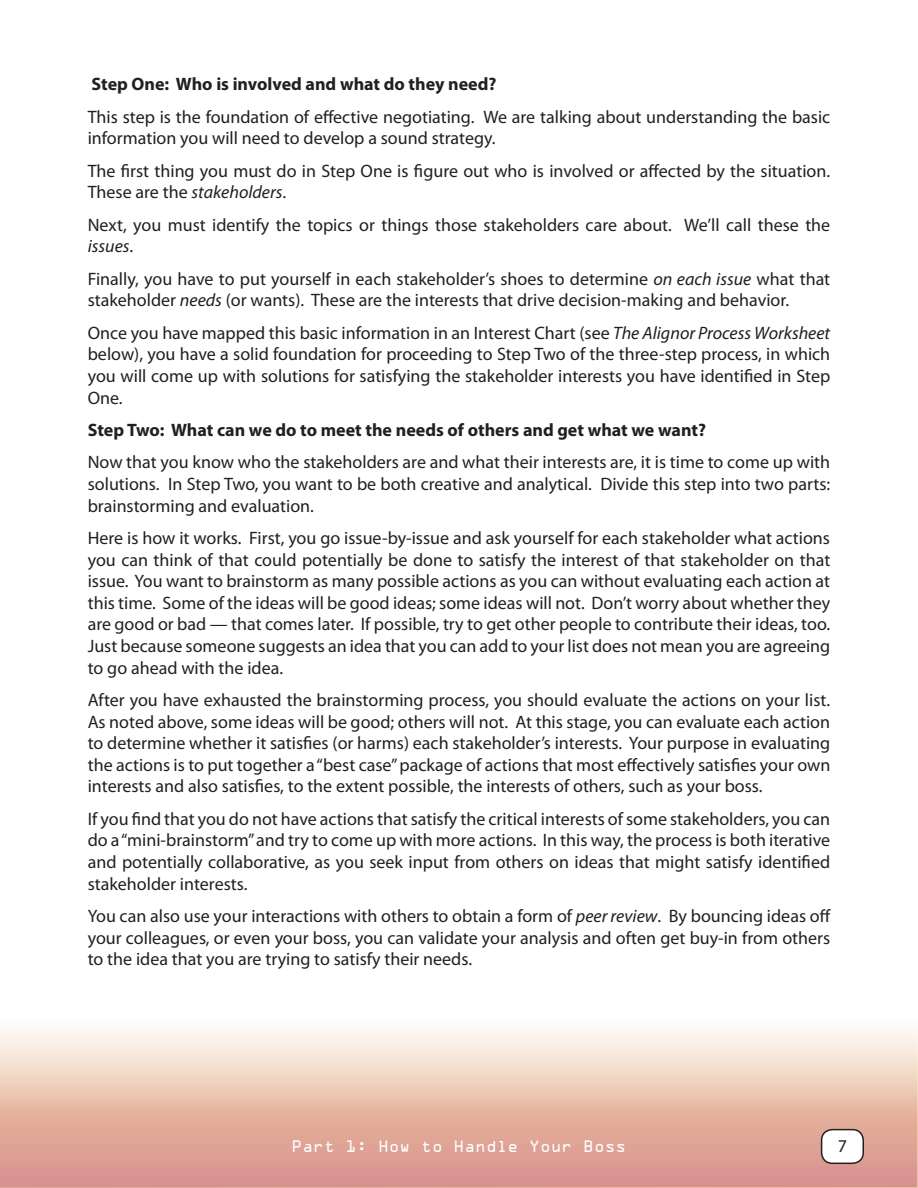
<style>
.page{position:relative;width:918px;height:1188px;background:#fff}
.page>*{position:absolute;margin:0;border:0;box-sizing:border-box;transform-origin:0 0}
.Paragraph{font:18px/21.6px "Myriad Pro";color:#231f20;text-align:justify}
.Paragraph-2{font:700 18px "Myriad Pro";color:#231f20}
.t1{font:15px "OCRA Std";color:#fff}
.s1{font-style:italic}
</style>
<div class="page">
<svg style="left:0;top:1029px;width:918px;height:159px;background:#e8bfb1"></svg>
<div style="left:822px;top:1130px;width:41px;height:33px;background:#fff;border-radius:11px"></div>
<div style="left:821px;top:1129px;width:43px;height:35px;border:2px solid #231f20;border-radius:11px"></div>
<p class="Paragraph-2" style="left:92px;top:73px;width:406px">Step One: Who is involved and what do they need?</p>
<p class="Paragraph" style="left:88px;top:106px;width:744px">This step is the foundation of effective negotiating. We are talking about understanding the basic information you will need to develop a sound strategy.</p>
<p class="Paragraph" style="left:88px;top:160px;width:744px">The first thing you must do in Step One is figure out who is involved or affected by the situation.<br>These are the <span class="s1">stakeholders</span>.</p>
<p class="Paragraph" style="left:88px;top:214px;width:744px">Next, you must identify the topics or things those stakeholders care about. We’ll call these the <span class="s1">issues</span>.</p>
<p class="Paragraph" style="left:88px;top:268px;width:744px">Finally, you have to put yourself in each stakeholder’s shoes to determine <span class="s1">on each issue</span> what that stakeholder <span class="s1">needs</span> (or wants). These are the interests that drive decision-making and behavior.</p>
<p class="Paragraph" style="left:88px;top:322px;width:744px">Once you have mapped this basic information in an Interest Chart (see <span class="s1">The Alignor Process Worksheet </span>below), you have a solid foundation for proceeding to Step Two of the three-step process, in which you will come up with solutions for satisfying the stakeholder interests you have identified in Step One.</p>
<p class="Paragraph-2" style="left:88px;top:418px;width:620px">Step Two: What can we do to meet the needs of others and get what we want?</p>
<p class="Paragraph" style="left:88px;top:451px;width:744px">Now that you know who the stakeholders are and what their interests are, it is time to come up with solutions. In Step Two, you want to be both creative and analytical. Divide this step into two parts: brainstorming and evaluation.</p>
<p class="Paragraph" style="left:88px;top:527px;width:744px">Here is how it works. First, you go issue-by-issue and ask yourself for each stakeholder what actions you can think of that could potentially be done to satisfy the interest of that stakeholder on that issue. You want to brainstorm as many possible actions as you can without evaluating each action at this time. Some of the ideas will be good ideas; some ideas will not. Don’t worry about whether they are good or bad — that comes later. If possible, try to get other people to contribute their ideas, too.<br>Just because someone suggests an idea that you can add to your list does not mean you are agreeing to go ahead with the idea.</p>
<p class="Paragraph" style="left:88px;top:689px;width:744px">After you have exhausted the brainstorming process, you should evaluate the actions on your list.<br>As noted above, some ideas will be good; others will not. At this stage, you can evaluate each action to determine whether it satisfies (or harms) each stakeholder’s interests. Your purpose in evaluating the actions is to put together a “best case” package of actions that most effectively satisfies your own interests and also satisfies, to the extent possible, the interests of others, such as your boss.</p>
<p class="Paragraph" style="left:88px;top:808px;width:744px">If you find that you do not have actions that satisfy the critical interests of some stakeholders, you can do a “mini-brainstorm” and try to come up with more actions. In this way, the process is both iterative and potentially collaborative, as you seek input from others on ideas that might satisfy identified stakeholder interests.</p>
<p class="Paragraph" style="left:88px;top:905px;width:745px">You can also use your interactions with others to obtain a form of <span class="s1">peer review</span>. By bouncing ideas off your colleagues, or even your boss, you can validate your analysis and often get buy-in from others to the idea that you are trying to satisfy their needs.</p>
<p class="t1" style="left:292px;top:1140px;width:336px">Part 1: How to Handle Your Boss</p>
<p class="Paragraph" style="left:838px;top:1135px;width:11px">7</p>
</div>
